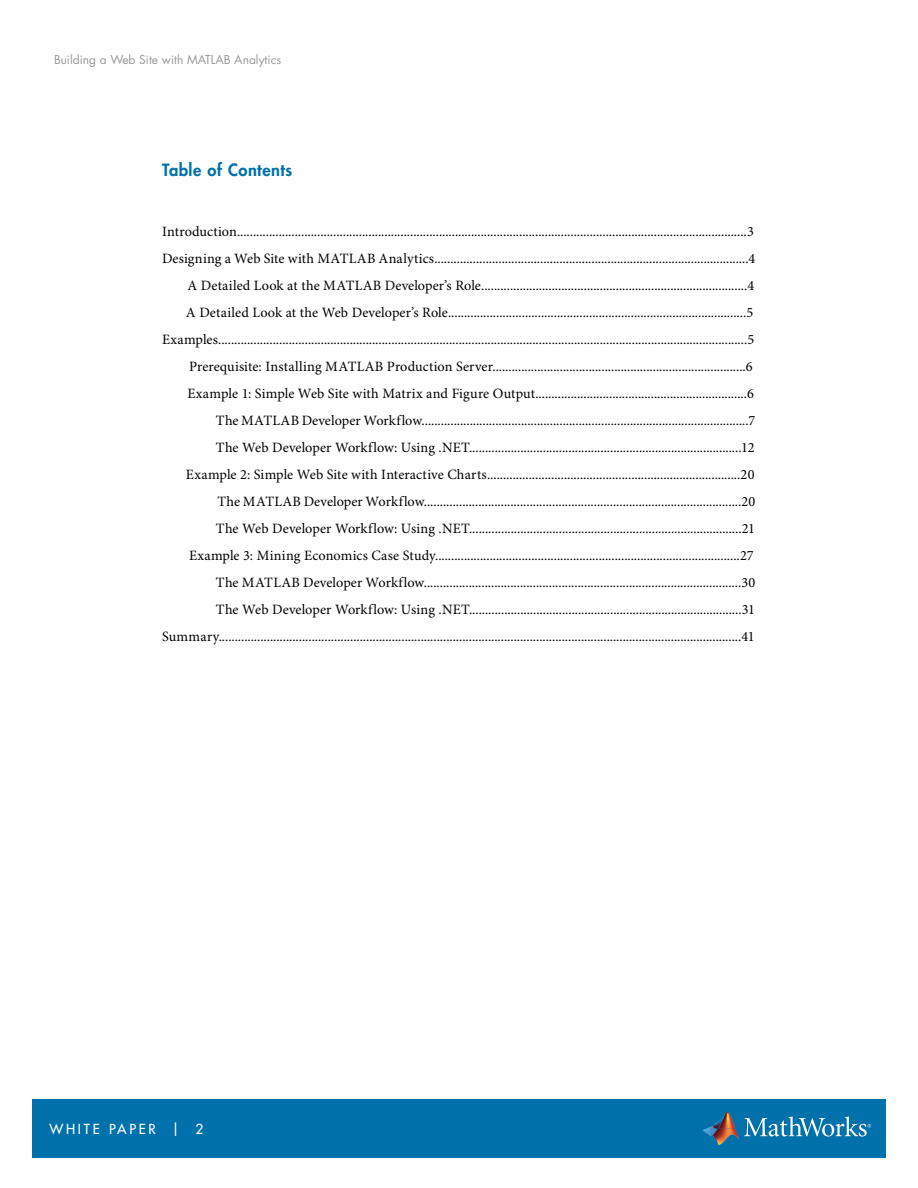
<style>
.page{position:relative;width:918px;height:1188px;background:#fff}
.page>*{position:absolute;margin:0;border:0;box-sizing:border-box;transform-origin:0 0}
.t1{font:800 16.5px "Futura Std";letter-spacing:.03em;color:#0071aa}
.t2{font:14.25px/27px "Minion Pro";letter-spacing:.005em;color:#000;text-align:right}
.t3{font:500 13.5px "Futura Std";letter-spacing:.2em;color:#fff}
.t4{font:12px "Futura Std";color:#999}
</style>
<div class="page">
<div style="left:32px;top:1099px;width:854px;height:59px;background:#0071aa"></div>
<img style="left:712px;top:1112px;width:23px;height:16px">
<svg style="left:703px;top:1127px;width:9px;height:9px"></svg>
<img style="left:712px;top:1128px;width:27px;height:17px">
<svg style="left:744px;top:1116px;width:127px;height:21px"></svg>
<p class="t4" style="left:54px;top:52px;width:229px">Building a Web Site with MATLAB Analytics</p>
<p class="t1" style="left:162px;top:159px;width:132px">Table of Contents</p>
<p class="t2" style="left:162px;top:218px;width:595px">Introduction...............................................................................................................................................................3<br>Designing a Web Site with MATLAB Analytics..................................................................................................4<br>A Detailed Look at the MATLAB Developer’s Role...................................................................................4<br>A Detailed Look at the Web Developer’s Role.............................................................................................5<br>Examples.....................................................................................................................................................................5<br>Prerequisite: Installing MATLAB Production Server...............................................................................6<br>Example 1: Simple Web Site with Matrix and Figure Output..................................................................6<br>The MATLAB Developer Workflow......................................................................................................7<br>The Web Developer Workflow: Using .NET.....................................................................................12<br>Example 2: Simple Web Site with Interactive Charts...............................................................................20<br>The MATLAB Developer Workflow...................................................................................................20<br>The Web Developer Workflow: Using .NET.....................................................................................21<br>Example 3: Mining Economics Case Study...............................................................................................27<br>The MATLAB Developer Workflow...................................................................................................30<br>The Web Developer Workflow: Using .NET.....................................................................................31<br>Summary...................................................................................................................................................................41</p>
<p class="t3" style="left:50px;top:1121px;width:155px">WHITE PAPER | 2</p>
</div>
